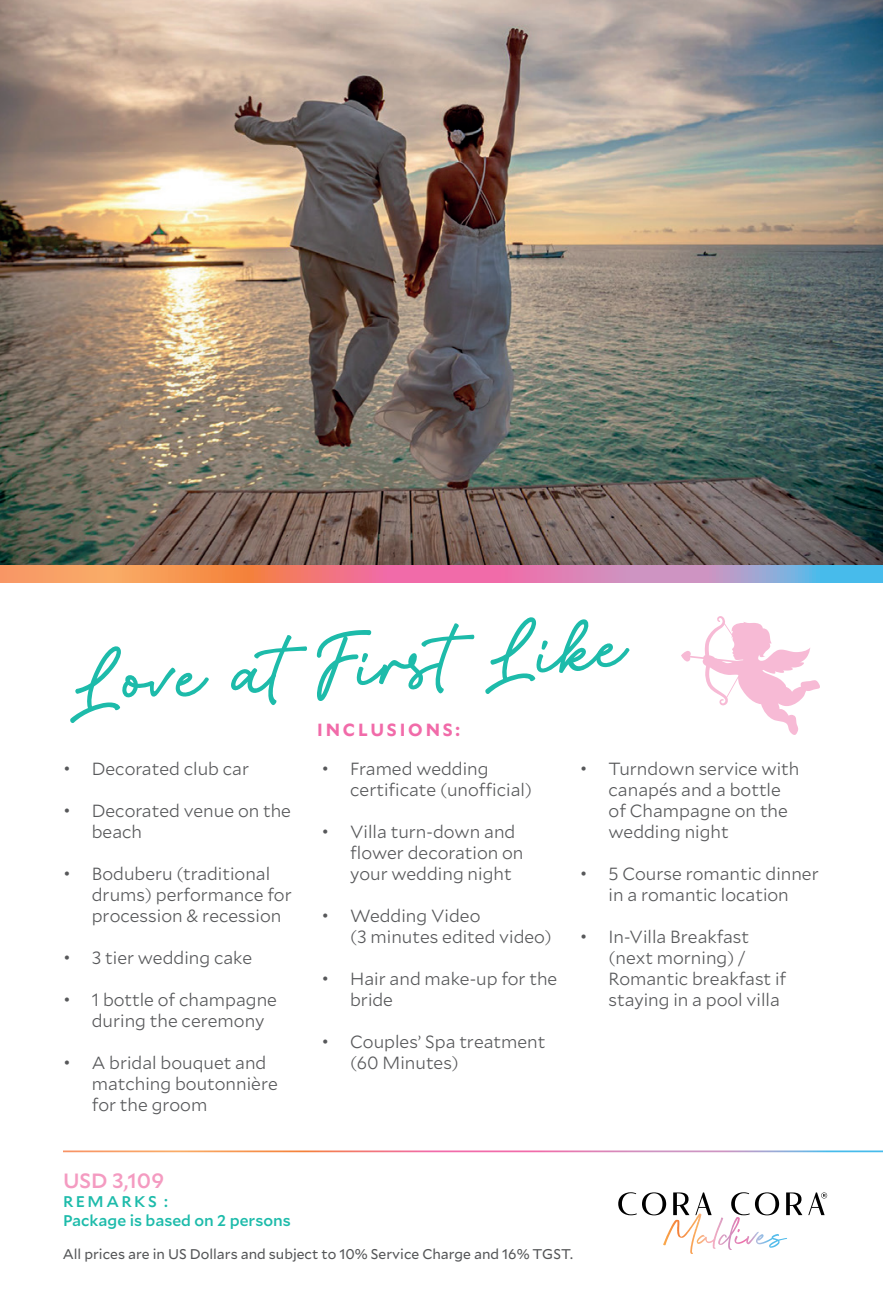
<style>
.page{position:relative;width:883px;height:1290px;background:#fff}
.page>*{position:absolute;margin:0;border:0;box-sizing:border-box;transform-origin:0 0}
.t1{font:49px "Blues Malone";color:#1dbbaa}
.t2{font:500 21px "Mallory";color:#f49bc1}
.t3{font:300 17.5px/21px "Mallory";color:#57585a}
.t4{font:700 17.5px "Mallory";letter-spacing:.16em;color:#f16ba9}
.t5{font:500 15.75px/19.2px "Mallory";color:#1dbbaa}
.t6{font:14px "Mallory";color:#545557}
</style>
<div class="page">
<img style="left:0;top:0;width:883px;height:566px">
<svg style="left:681px;top:616px;width:139px;height:119px"></svg>
<svg style="left:0;top:566px;width:883px;height:17px;background:#d58e99"></svg>
<svg style="left:618px;top:1192px;width:184px;height:58px"></svg>
<svg style="left:808px;top:1192px;width:19px;height:23px"></svg>
<h1 class="t1" style="left:64px;top:654px;width:561px;rotate:-4deg">Love at First Like</h1>
<p class="t4" style="left:317px;top:716px;width:144px">INCLUSIONS:</p>
<p class="t3" style="left:63px;top:758px;width:188px">• Decorated club car</p>
<p class="t3" style="left:92px;top:800px;width:201px;text-indent:-29px">• Decorated venue on the beach</p>
<p class="t3" style="left:92px;top:863px;width:201px;text-indent:-29px">• Boduberu (traditional drums) performance for procession &amp; recession</p>
<p class="t3" style="left:63px;top:947px;width:191px">• 3 tier wedding cake</p>
<p class="t3" style="left:92px;top:989px;width:187px;text-indent:-29px">• 1 bottle of champagne during the ceremony</p>
<p class="t3" style="left:92px;top:1052px;width:188px;text-indent:-29px">• A bridal bouquet and matching boutonnière for the groom</p>
<p class="t3" style="left:350px;top:758px;width:183px;text-indent:-29px">• Framed wedding certificate (unofficial)</p>
<p class="t3" style="left:350px;top:821px;width:175px;text-indent:-29px">• Villa turn-down and flower decoration on your wedding night</p>
<p class="t3" style="left:350px;top:905px;width:203px;text-indent:-29px">• Wedding Video<br>(3 minutes edited video)</p>
<p class="t3" style="left:350px;top:968px;width:209px;text-indent:-29px">• Hair and make-up for the bride</p>
<p class="t3" style="left:350px;top:1031px;width:197px;text-indent:-29px">• Couples’ Spa treatment (60 Minutes)</p>
<p class="t3" style="left:609px;top:758px;width:192px;text-indent:-29px">• Turndown service with canapés and a bottle of Champagne on the wedding night</p>
<p class="t3" style="left:580px;top:863px;width:240px;text-align:center">• 5 Course romantic dinner in a romantic location</p>
<p class="t3" style="left:609px;top:926px;width:179px;text-indent:-29px">• In-Villa Breakfast (next morning) /<br>Romantic breakfast if staying in a pool villa</p>
<p class="t2" style="left:63px;top:1165px;width:103px">USD 3,109</p>
<p class="t5" style="left:63px;top:1191px;width:229px">REMARKS :<br>Package is based on 2 persons</p>
<p class="t6" style="left:63px;top:1244px;width:512px">All prices are in US Dollars and subject to 10% Service Charge and 16% TGST.</p>
</div>
